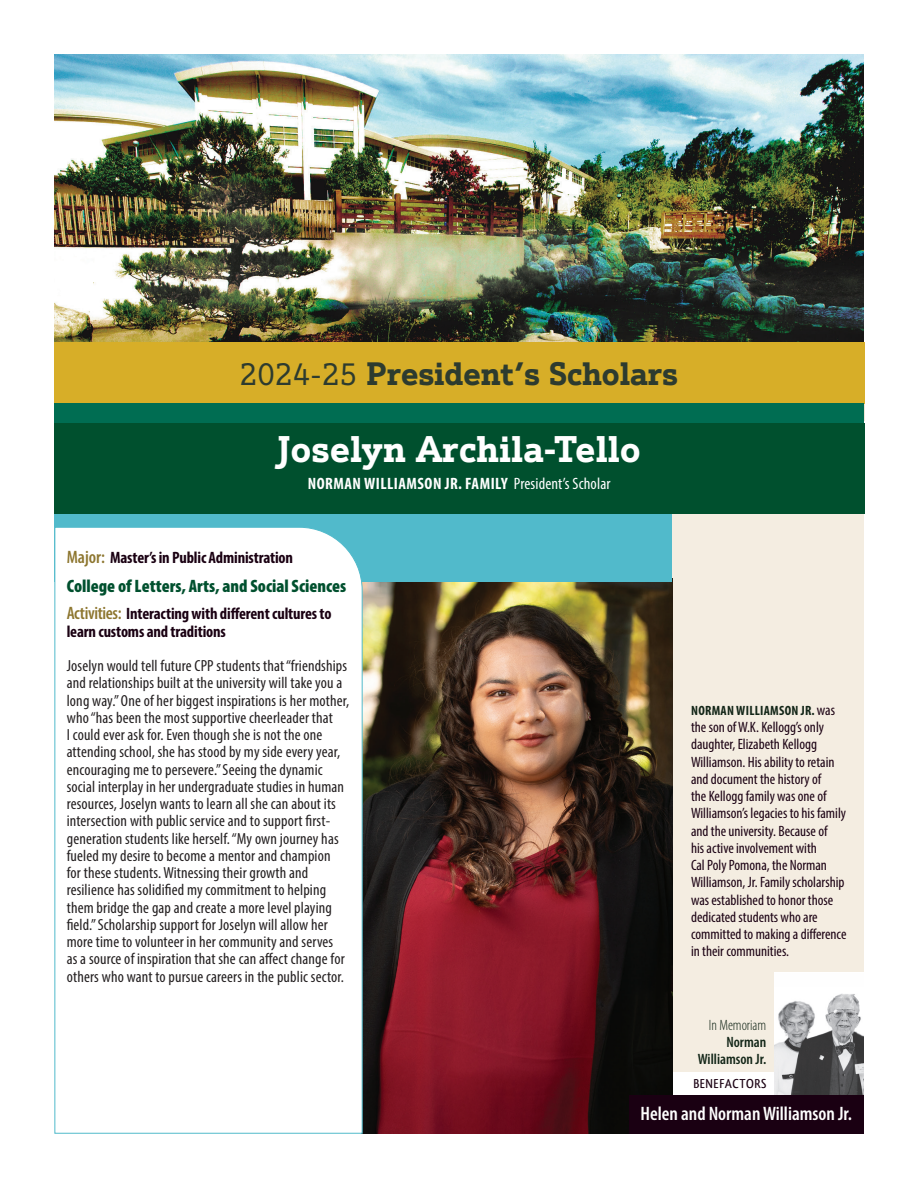
<style>
.page{position:relative;width:918px;height:1188px;background:#fff}
.page>*{position:absolute;margin:0;border:0;box-sizing:border-box;transform-origin:0 0}
.t1{font:700 36px "Justus Pro";letter-spacing:.01em;color:#fff}
.t2{font:700 31.5px "Justus Pro";color:#2d3b2f}
.t3{font:600 condensed 19.5px "Myriad Pro";color:#fff}
.t4{font:900 condensed 18px "Myriad Pro";color:#00502e}
.t5{font:700 condensed 16.5px/18px "Myriad Pro";letter-spacing:-.01em;color:#1a0012}
.t6{font:700 condensed 16.5px "Myriad Pro";letter-spacing:.03em;color:#fff}
.t7{font:condensed 16.2px/17.2px "Myriad Pro";letter-spacing:.01em;color:#231f20}
.t8{font:condensed 15px/17.2px "Myriad Pro";color:#1a0012}
.t9{font:600 condensed 15px/17.2px "Myriad Pro";color:#122517;text-align:right}
.t10{font:300 condensed 15px "Myriad Pro";color:#122517}
.t11{font:700 condensed 13.5px "Myriad Pro";letter-spacing:.02em;color:#122517}
.t12{font:500 13.5px "Qlassik";letter-spacing:.04em;color:#1a0012}
.s1{font-weight:400;font-size:30px}
.s2{font-weight:400}
.s3{font-weight:600;font-size:18px;color:#8d762f}
.s4{font-weight:400;font-size:15px;color:#1a0012}
</style>
<div class="page">
<div style="left:654px;top:460px;width:209px;height:664px;background:#f4ede1"></div>
<div style="left:672px;top:1072px;width:104px;height:30px;background:#fff"></div>
<img style="left:363px;top:582px;width:309px;height:552px">
<div style="left:54px;top:513px;width:618px;height:69px;background:#51bacb"></div>
<svg style="left:54px;top:527px;width:309px;height:607px"></svg>
<img style="left:54px;top:54px;width:810px;height:288px">
<div style="left:54px;top:342px;width:810px;height:64px;background:#d7ae28"></div>
<div style="left:54px;top:404px;width:810px;height:19px;background:#006d52"></div>
<div style="left:54px;top:423px;width:810px;height:91px;background:#00502e"></div>
<img style="left:775px;top:972px;width:89px;height:123px">
<div style="left:629px;top:1095px;width:235px;height:39px;background:#1a0012"></div>
<h2 class="t2" style="left:240px;top:354px;width:439px"><span class="s1">2024-25</span> President’s Scholars</h2>
<h1 class="t1" style="left:278px;top:426px;width:364px">Joselyn Archila-Tello</h1>
<p class="t6" style="left:308px;top:473px;width:304px">NORMAN WILLIAMSON JR. FAMILY <span class="s2">President’s Scholar</span></p>
<p class="t5" style="left:67px;top:548px;width:228px"><span class="s3">Major:</span> Master’s in Public Administration</p>
<p class="t4" style="left:67px;top:574px;width:281px">College of Letters, Arts, and Social Sciences</p>
<p class="t5" style="left:67px;top:604px;width:266px"><span class="s3">Activities:</span> Interacting with different cultures to learn customs and traditions</p>
<p class="t7" style="left:67px;top:657px;width:284px">Joselyn would tell future CPP students that “friendships and relationships built at the university will take you a long way.” One of her biggest inspirations is her mother, who “has been the most supportive cheerleader that<br>I could ever ask for. Even though she is not the one attending school, she has stood by my side every year, encouraging me to persevere.” Seeing the dynamic social interplay in her undergraduate studies in human resources, Joselyn wants to learn all she can about its intersection with public service and to support first&shy;generation students like herself. “My own journey has fueled my desire to become a mentor and champion<br>for these students. Witnessing their growth and resilience has solidified my commitment to helping them bridge the gap and create a more level playing field.” Scholarship support for Joselyn will allow her more time to volunteer in her community and serves<br>as a source of inspiration that she can affect change for others who want to pursue careers in the public sector.</p>
<p class="t11" style="left:691px;top:702px;width:145px">NORMAN WILLIAMSON JR. <span class="s4">was</span></p>
<p class="t8" style="left:691px;top:718px;width:157px">the son of W.K. Kellogg’s only daughter, Elizabeth Kellogg<br>Williamson. His ability to retain and document the history of<br>the Kellogg family was one of<br>Williamson’s legacies to his family and the university. Because of<br>his active involvement with<br>Cal Poly Pomona, the Norman<br>Williamson, Jr. Family scholarship was established to honor those dedicated students who are committed to making a difference in their communities.</p>
<p class="t10" style="left:709px;top:1016px;width:59px">In Memoriam</p>
<p class="t9" style="left:698px;top:1033px;width:70px">Norman<br>Williamson Jr.</p>
<p class="t12" style="left:693px;top:1076px;width:74px">BENEFACTORS</p>
<p class="t3" style="left:641px;top:1102px;width:213px">Helen and Norman Williamson Jr.</p>
</div>
